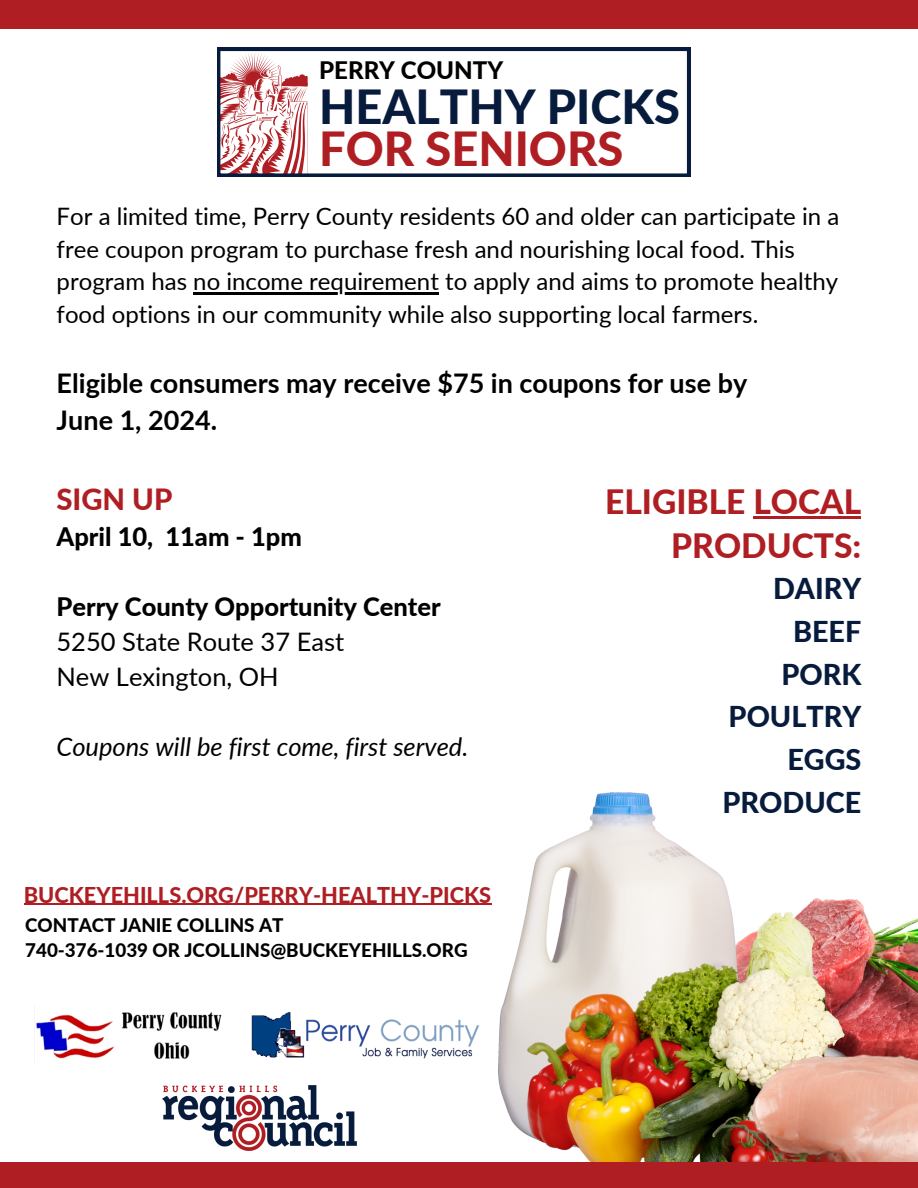
<style>
.page{position:relative;width:918px;height:1188px;background:#fff}
.page>*{position:absolute;margin:0;border:0;box-sizing:border-box;transform-origin:0 0}
.t1{font:800 46.95px "Lato";color:#071b3c}
.t2{font:800 46.95px "Lato";color:#af1e23}
.t3{font:800 33.6px/43.8px "Lato";color:#af1e23;text-align:right}
.t4{font:800 29.25px "Lato";color:#af1e23}
.t5{font:800 28.8px/42.8px "Lato";color:#071b3c;text-align:right}
.t6{font:700 27px/37.2px "Lato";color:#000}
.t7{font:800 25.5px "Lato";color:#000}
.t8{font:25.5px/34.8px "Lato";color:#000}
.t9{font:italic 25.5px "Lato";color:#000}
.t10{font:800 24.15px "Lato";color:#000}
.t11{font:24px/32.7px "Lato";color:#000}
.t12{font:800 21.75px "Lato";color:#af1e23}
.t13{font:800 18.75px "Lato";color:#000}
</style>
<div class="page">
<img style="left:775px;top:898px;width:143px;height:144px">
<img style="left:498px;top:792px;width:234px;height:343px">
<img style="left:526px;top:913px;width:335px;height:249px">
<img style="left:738px;top:1042px;width:180px;height:120px">
<div style="left:0;top:1162px;width:918px;height:26px;background:#af1e23"></div>
<div style="left:0;top:0;width:918px;height:28px;background:#af1e23"></div>
<img style="left:163px;top:1086px;width:193px;height:65px">
<svg style="left:217px;top:48px;width:473px;height:129px"></svg>
<img style="left:34px;top:1012px;width:188px;height:48px">
<img style="left:251px;top:1012px;width:229px;height:47px">
<hr style="left:193px;top:292px;width:246px;height:3px;background:#000">
<hr style="left:753px;top:516px;width:108px;height:2px;background:#af1e23">
<hr style="left:24px;top:904px;width:467px;height:1px;background:#af1e23">
<p class="t10" style="left:319px;top:55px;width:186px">PERRY COUNTY</p>
<h3 class="t1" style="left:319px;top:77px;width:362px">HEALTHY PICKS</h3>
<h1 class="t2" style="left:319px;top:119px;width:306px">FOR SENIORS</h1>
<p class="t11" style="left:57px;top:199px;width:784px">For a limited time, Perry County residents 60 and older can participate in a free coupon program to purchase fresh and nourishing local food. This program has no income requirement to apply and aims to promote healthy</p>
<p class="t11" style="left:57px;top:297px;width:703px">food options in our community while also supporting local farmers.</p>
<p class="t6" style="left:57px;top:364px;width:692px">Eligible consumers may receive $75 in coupons for use by<br>June 1, 2024.</p>
<p class="t4" style="left:56px;top:481px;width:117px">SIGN UP</p>
<p class="t7" style="left:56px;top:521px;width:247px">April 10, 11am - 1pm</p>
<p class="t7" style="left:56px;top:591px;width:386px">Perry County Opportunity Center</p>
<p class="t8" style="left:56px;top:624px;width:289px">5250 State Route 37 East<br>New Lexington, OH</p>
<p class="t9" style="left:56px;top:730px;width:413px">Coupons will be first come, first served.</p>
<p class="t12" style="left:24px;top:881px;width:469px">BUCKEYEHILLS.ORG/PERRY-HEALTHY-PICKS</p>
<p class="t13" style="left:25px;top:914px;width:260px">CONTACT JANIE COLLINS AT</p>
<p class="t13" style="left:25px;top:938px;width:444px">740-376-1039 OR JCOLLINS@BUCKEYEHILLS.ORG</p>
<p class="t3" style="left:605px;top:479px;width:258px">ELIGIBLE LOCAL<br>PRODUCTS:</p>
<p class="t5" style="left:723px;top:567px;width:140px">DAIRY<br>BEEF<br>PORK<br>POULTRY<br>EGGS<br>PRODUCE</p>
</div>
